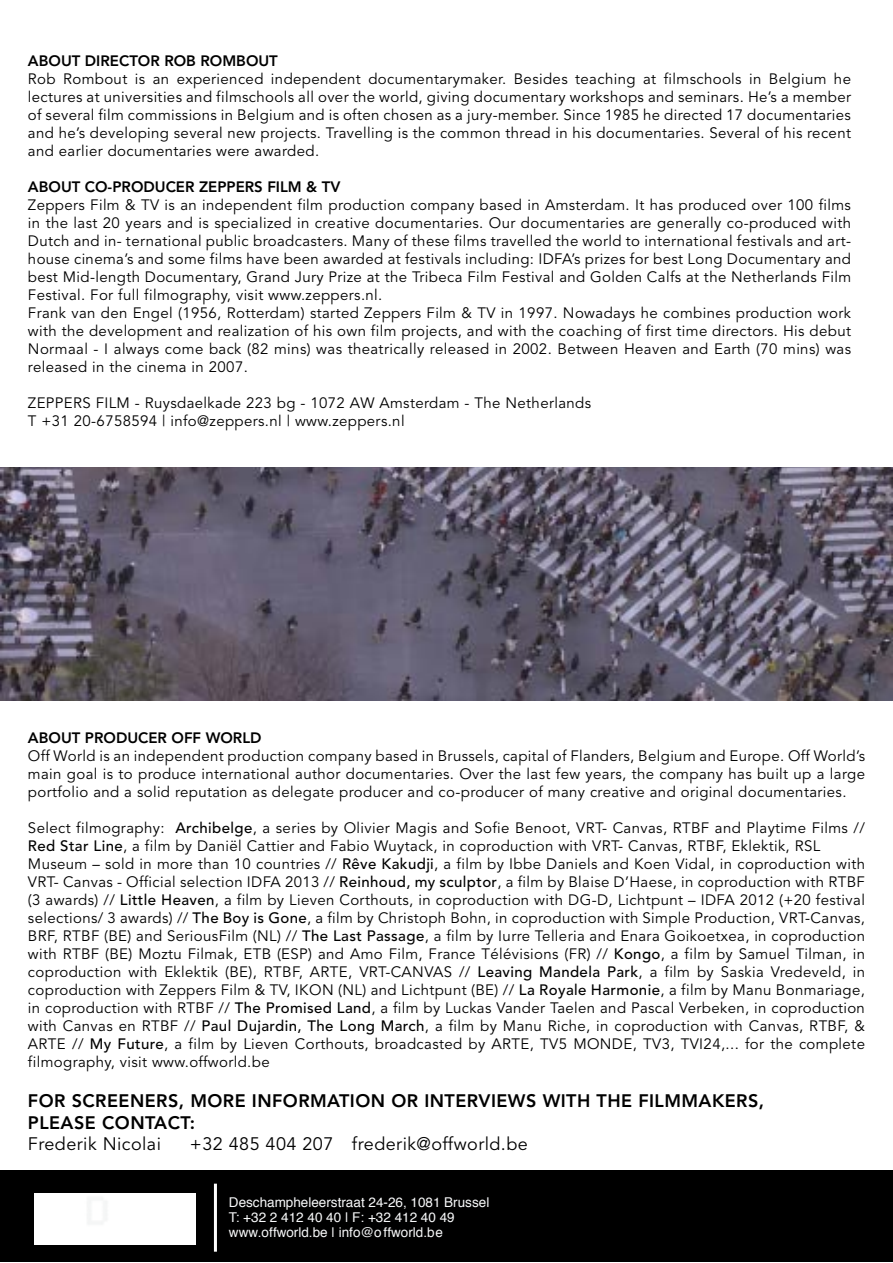
<style>
.page{position:relative;width:893px;height:1263px;background:#fff}
.page>*{position:absolute;margin:0;border:0;box-sizing:border-box;transform-origin:0 0}
.t1{font:800 18px/21.6px "Avenir";letter-spacing:.025em;color:#000}
.t2{font:18px "Avenir";letter-spacing:.025em;color:#000}
.t3{font:15px/18px "Avenir";letter-spacing:.025em;color:#000}
.t4{font:800 15px "Avenir";color:#000}
.t5{font:13.5px/15px "Helvetica";color:#f7f8f9}
.s1{font-weight:500}
</style>
<div class="page">
<div style="left:0;top:1171px;width:893px;height:91px;background:#000"></div>
<hr style="left:214px;top:1184px;width:3px;height:68px;background:#fff">
<div style="left:34px;top:1193px;width:161px;height:52px;background:#fff"></div>
<img style="left:0;top:468px;width:893px;height:233px">
<p class="t4" style="left:28px;top:51px;width:251px">ABOUT DIRECTOR ROB ROMBOUT</p>
<p class="t3" style="left:28px;top:70px;width:825px;text-align:justify">Rob Rombout is an experienced independent documentarymaker. Besides teaching at filmschools in Belgium he lectures at universities and filmschools all over the world, giving documentary workshops and seminars. He’s a member of several film commissions in Belgium and is often chosen as a jury-member. Since 1985 he directed 17 documentaries and he’s developing several new projects. Travelling is the common thread in his documentaries. Several of his recent and earlier documentaries were awarded.</p>
<p class="t4" style="left:28px;top:177px;width:314px">ABOUT CO-PRODUCER ZEPPERS FILM &amp; TV</p>
<p class="t3" style="left:28px;top:196px;width:825px">Zeppers Film &amp; TV is an independent film production company based in Amsterdam. It has produced over 100 films in the last 20 years and is specialized in creative documentaries. Our documentaries are generally co-produced with Dutch and in- ternational public broadcasters. Many of these films travelled the world to international festivals and art&shy;house cinema’s and some films have been awarded at festivals including: IDFA’s prizes for best Long Documentary and best Mid-length Documentary, Grand Jury Prize at the Tribeca Film Festival and Golden Calfs at the Netherlands Film Festival. For full filmography, visit www.zeppers.nl.<br>Frank van den Engel (1956, Rotterdam) started Zeppers Film &amp; TV in 1997. Nowadays he combines production work with the development and realization of his own film projects, and with the coaching of first time directors. His debut Normaal - I always come back (82 mins) was theatrically released in 2002. Between Heaven and Earth (70 mins) was released in the cinema in 2007.</p>
<p class="t3" style="left:28px;top:394px;width:565px">ZEPPERS FILM - Ruysdaelkade 223 bg - 1072 AW Amsterdam - The Netherlands<br>T +31 20-6758594 | info@zeppers.nl | www.zeppers.nl</p>
<p class="t4" style="left:28px;top:729px;width:235px">ABOUT PRODUCER OFF WORLD</p>
<p class="t3" style="left:28px;top:747px;width:839px;text-align:justify">Off World is an independent production company based in Brussels, capital of Flanders, Belgium and Europe. Off World’s main goal is to produce international author documentaries. Over the last few years, the company has built up a large portfolio and a solid reputation as delegate producer and co-producer of many creative and original documentaries.</p>
<p class="t3" style="left:28px;top:819px;width:839px">Select filmography: <span class="s1">Archibelge</span>, a series by Olivier Magis and Sofie Benoot, VRT- Canvas, RTBF and Playtime Films // <span class="s1">Red Star Line</span>, a film by Daniël Cattier and Fabio Wuytack, in coproduction with VRT- Canvas, RTBF, Eklektik, RSL Museum – sold in more than 10 countries // <span class="s1">Rêve Kakudji</span>, a film by Ibbe Daniels and Koen Vidal, in coproduction with VRT- Canvas - Official selection IDFA 2013 // <span class="s1">Reinhoud, my sculptor</span>, a film by Blaise D’Haese, in coproduction with RTBF (3 awards) // <span class="s1">Little Heaven</span>, a film by Lieven Corthouts, in coproduction with DG-D, Lichtpunt – IDFA 2012 (+20 festival selections/ 3 awards) // <span class="s1">The Boy is Gone</span>, a film by Christoph Bohn, in coproduction with Simple Production, VRT-Canvas, BRF, RTBF (BE) and SeriousFilm (NL) // <span class="s1">The Last Passage</span>, a film by Iurre Telleria and Enara Goikoetxea, in coproduction with RTBF (BE) Moztu Filmak, ETB (ESP) and Amo Film, France Télévisions (FR) // <span class="s1">Kongo</span>, a film by Samuel Tilman, in coproduction with Eklektik (BE), RTBF, ARTE, VRT-CANVAS // <span class="s1">Leaving Mandela Park</span>, a film by Saskia Vredeveld, in coproduction with Zeppers Film &amp; TV, IKON (NL) and Lichtpunt (BE) // <span class="s1">La Royale Harmonie</span>, a film by Manu Bonmariage, in coproduction with RTBF // <span class="s1">The Promised Land</span>, a film by Luckas Vander Taelen and Pascal Verbeken, in coproduction with Canvas en RTBF // <span class="s1">Paul Dujardin, The Long March</span>, a film by Manu Riche, in coproduction with Canvas, RTBF, &amp; ARTE // <span class="s1">My Future</span>, a film by Lieven Corthouts, broadcasted by ARTE, TV5 MONDE, TV3, TVI24,... for the complete filmography, visit www.offworld.be</p>
<p class="t1" style="left:28px;top:1090px;width:738px">FOR SCREENERS, MORE INFORMATION OR INTERVIEWS WITH THE FILMMAKERS,<br>PLEASE CONTACT:</p>
<p class="t2" style="left:28px;top:1133px;width:135px">Frederik Nicolai</p>
<p class="t2" style="left:190px;top:1133px;width:339px">+32 485 404 207 frederik@offworld.be</p>
<p class="t5" style="left:229px;top:1195px;width:262px">Deschampheleerstraat 24-26, 1081 Brussel<br>T: +32 2 412 40 40 | F: +32 412 40 49 www.offworld.be | info@offworld.be</p>
</div>
